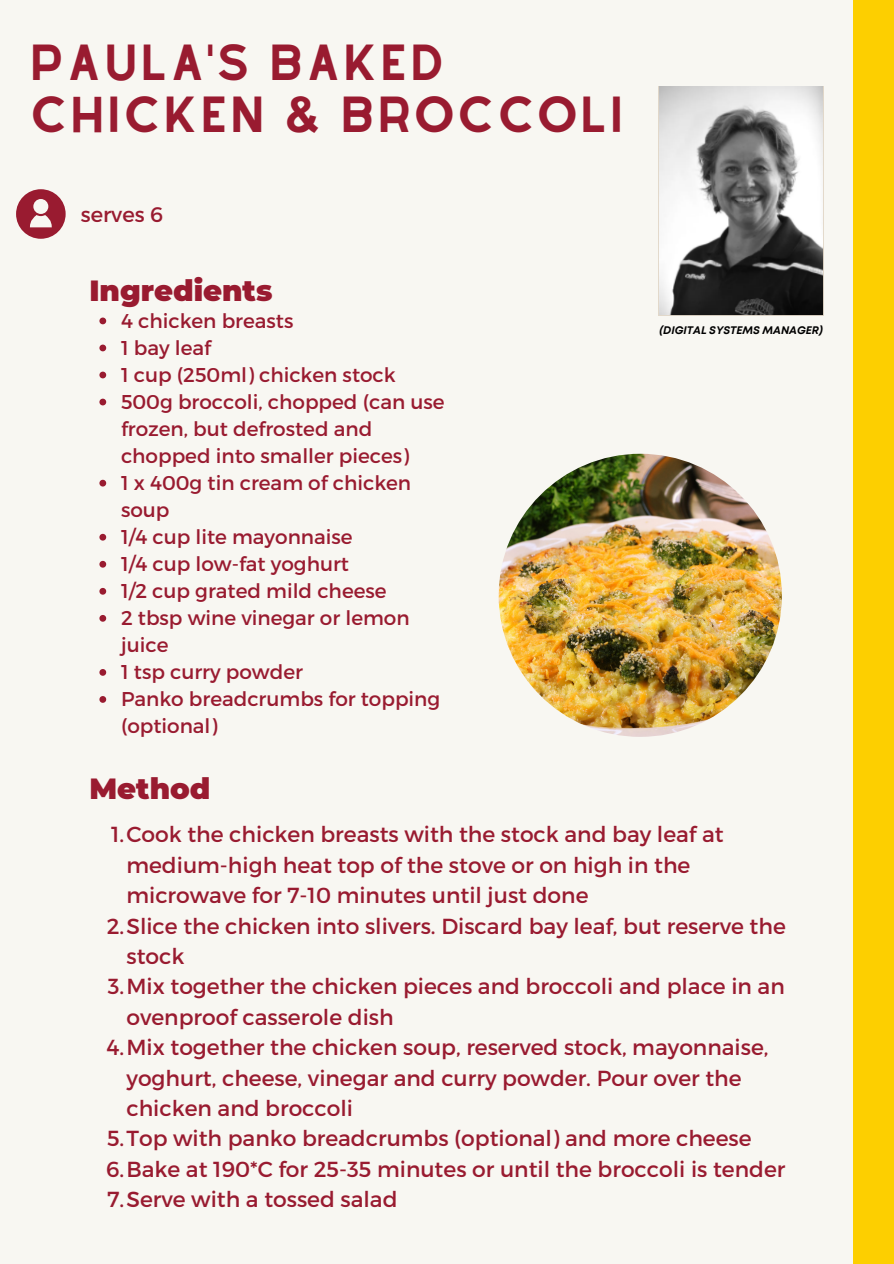
<style>
.page{position:relative;width:894px;height:1264px;background:#fff}
.page>*{position:absolute;margin:0;border:0;box-sizing:border-box;transform-origin:0 0}
.t1{font:44.25px/51.8px "Alyssum Sans";letter-spacing:.07em;color:#991b30}
.t2{font:900 29.1px "Montserrat";color:#991b30}
.t3{font:21.75px/30.5px "Montserrat";color:#991b30}
.t4{font:21px "Montserrat";color:#991b30}
.t5{font:19.95px/27px "Montserrat";color:#991b30}
.t6{font:italic 700 10.95px "Mont";color:#000}
</style>
<div class="page">
<div style="left:0;top:0;width:893px;height:1263px;background:#f8f7f2"></div>
<div style="left:853px;top:0;width:40px;height:1263px;background:#fdcf00"></div>
<img style="left:658px;top:87px;width:165px;height:229px">
<svg style="left:16px;top:189px;width:50px;height:50px"></svg>
<svg style="left:99px;top:317px;width:7px;height:7px"></svg>
<svg style="left:99px;top:344px;width:7px;height:7px"></svg>
<svg style="left:99px;top:371px;width:7px;height:7px"></svg>
<svg style="left:99px;top:398px;width:7px;height:7px"></svg>
<svg style="left:99px;top:480px;width:7px;height:6px"></svg>
<svg style="left:99px;top:534px;width:7px;height:6px"></svg>
<svg style="left:99px;top:561px;width:7px;height:6px"></svg>
<svg style="left:99px;top:588px;width:7px;height:6px"></svg>
<svg style="left:99px;top:615px;width:7px;height:6px"></svg>
<svg style="left:99px;top:669px;width:7px;height:6px"></svg>
<svg style="left:99px;top:696px;width:7px;height:6px"></svg>
<img style="left:498px;top:454px;width:283px;height:283px;border-radius:50%">
<p class="t1" style="left:30px;top:37px;width:594px">PAULA'S BAKED<br>CHICKEN &amp; BROCCOLI</p>
<p class="t4" style="left:81px;top:201px;width:84px">serves 6</p>
<p class="t2" style="left:89px;top:273px;width:184px">Ingredients</p>
<p class="t5" style="left:121px;top:306px;width:174px">4 chicken breasts</p>
<p class="t5" style="left:121px;top:333px;width:92px">1 bay leaf</p>
<p class="t5" style="left:121px;top:360px;width:276px">1 cup (250ml) chicken stock</p>
<p class="t5" style="left:121px;top:387px;width:325px">500g broccoli, chopped (can use frozen, but defrosted and chopped into smaller pieces)</p>
<p class="t5" style="left:121px;top:468px;width:291px">1 x 400g tin cream of chicken soup</p>
<p class="t5" style="left:121px;top:522px;width:233px">1/4 cup lite mayonnaise</p>
<p class="t5" style="left:121px;top:549px;width:229px">1/4 cup low-fat yoghurt</p>
<p class="t5" style="left:121px;top:576px;width:267px">1/2 cup grated mild cheese</p>
<p class="t5" style="left:121px;top:603px;width:290px">2 tbsp wine vinegar or lemon juice</p>
<p class="t5" style="left:121px;top:657px;width:183px">1 tsp curry powder</p>
<p class="t5" style="left:121px;top:684px;width:321px">Panko breadcrumbs for topping (optional)</p>
<p class="t2" style="left:89px;top:770px;width:122px">Method</p>
<p class="t6" style="left:659px;top:326px;width:165px">(DIGITAL SYSTEMS MANAGER)</p>
<p class="t3" style="left:126px;top:818px;width:598px;text-indent:-15px">1.Cook the chicken breasts with the stock and bay leaf at medium-high heat top of the stove or on high in the microwave for 7-10 minutes until just done</p>
<p class="t3" style="left:126px;top:909px;width:660px;text-indent:-20px">2.Slice the chicken into slivers. Discard bay leaf, but reserve the stock</p>
<p class="t3" style="left:126px;top:970px;width:659px;text-indent:-19px">3.Mix together the chicken pieces and broccoli and place in an ovenproof casserole dish</p>
<p class="t3" style="left:126px;top:1031px;width:643px;text-indent:-20px">4.Mix together the chicken soup, reserved stock, mayonnaise, yoghurt, cheese, vinegar and curry powder. Pour over the chicken and broccoli</p>
<p class="t3" style="left:107px;top:1122px;width:646px">5.Top with panko breadcrumbs (optional) and more cheese</p>
<p class="t3" style="left:106px;top:1152px;width:680px">6.Bake at 190*C for 25-35 minutes or until the broccoli is tender</p>
<p class="t3" style="left:107px;top:1183px;width:292px">7.Serve with a tossed salad</p>
</div>
